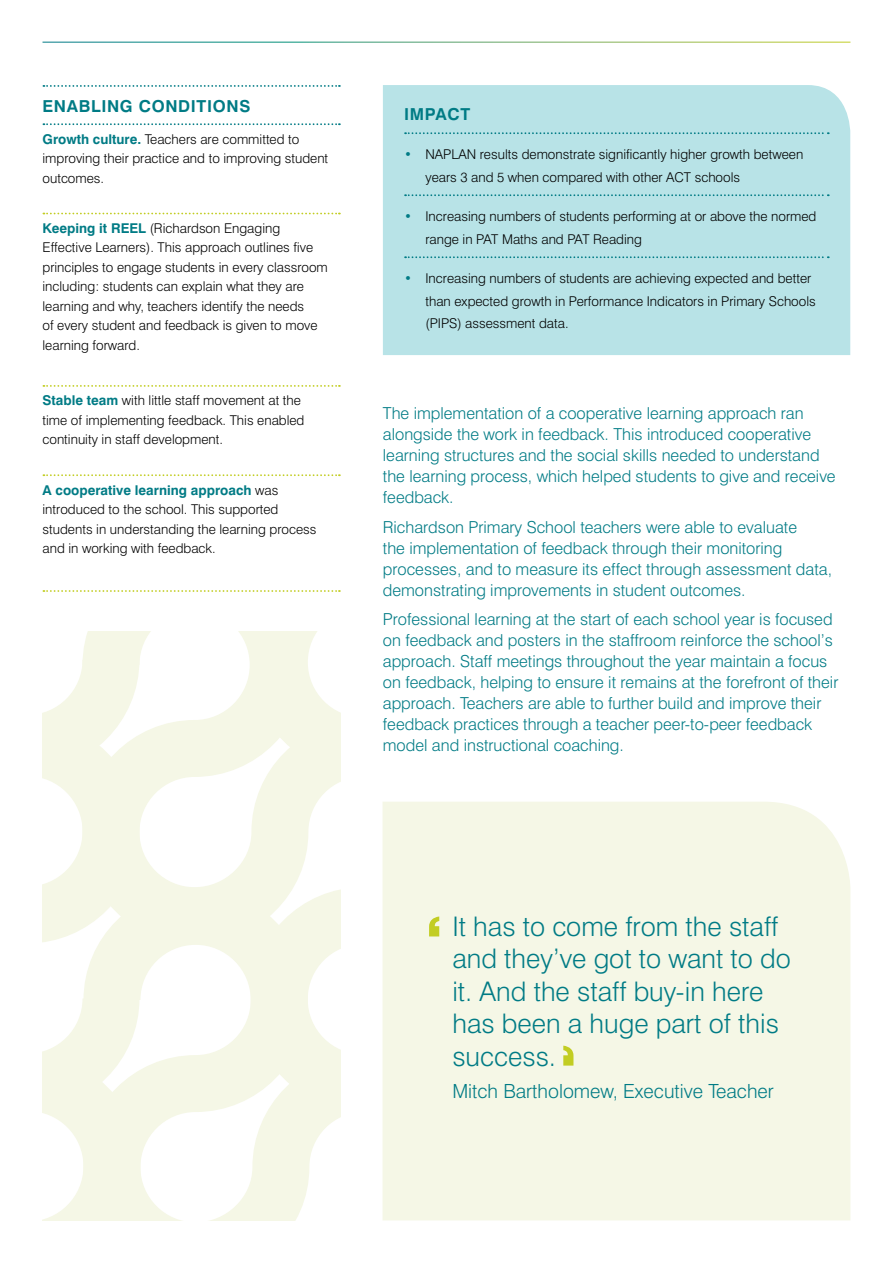
<style>
.page{position:relative;width:893px;height:1263px;background:#fff}
.page>*{position:absolute;margin:0;border:0;box-sizing:border-box;transform-origin:0 0}
.t1{font:300 27px/32.4px "Swiss 721 BT";color:#007b85}
.t2{font:300 19.5px "Swiss 721 BT";color:#007b85}
.t3{font:300 16.5px/21px "Swiss 721 BT";color:#007b85}
.t4{font:700 16.5px "Swiss 721 BT";letter-spacing:.04em;color:#007b85}
.t5{font:300 13.5px/19.5px "Swiss 721 BT";color:#000}
.s1{font-weight:700;color:#007b85}
.s2{color:#007b85}
</style>
<div class="page">
<div style="left:382px;top:802px;width:468px;height:418px;background:#f5f7e6"></div>
<svg style="left:563px;top:1046px;width:10px;height:19px"></svg>
<svg style="left:429px;top:916px;width:10px;height:20px"></svg>
<div style="left:383px;top:85px;width:467px;height:270px;background:#b8e3e7"></div>
<svg style="left:405px;top:132px;width:424px;height:2px"></svg>
<svg style="left:405px;top:194px;width:424px;height:2px"></svg>
<svg style="left:405px;top:256px;width:424px;height:2px"></svg>
<svg style="left:43px;top:85px;width:297px;height:2px"></svg>
<svg style="left:43px;top:123px;width:297px;height:2px"></svg>
<svg style="left:43px;top:213px;width:297px;height:1px"></svg>
<svg style="left:43px;top:385px;width:297px;height:2px"></svg>
<svg style="left:43px;top:474px;width:297px;height:2px"></svg>
<svg style="left:43px;top:590px;width:297px;height:2px"></svg>
<svg style="left:139px;top:774px;width:201px;height:114px"></svg>
<svg style="left:139px;top:631px;width:201px;height:143px"></svg>
<svg style="left:43px;top:887px;width:97px;height:333px"></svg>
<svg style="left:43px;top:631px;width:96px;height:479px;fill:#f5f7e6"></svg>
<svg style="left:83px;top:888px;width:257px;height:332px;fill:#f5f7e6"></svg>
<p class="t4" style="left:43px;top:96px;width:209px">ENABLING CONDITIONS</p>
<p class="t5" style="left:43px;top:129px;width:287px"><span class="s1">Growth culture.</span> Teachers are committed to improving their practice and to improving student outcomes.</p>
<p class="t5" style="left:43px;top:218px;width:287px"><span class="s1">Keeping it REEL</span> (Richardson Engaging Effective Learners). This approach outlines five principles to engage students in every classroom including: students can explain what they are learning and why, teachers identify the needs<br>of every student and feedback is given to move learning forward.</p>
<p class="t5" style="left:43px;top:391px;width:263px"><span class="s1">Stable team</span> with little staff movement at the time of implementing feedback. This enabled continuity in staff development.</p>
<p class="t5" style="left:43px;top:480px;width:275px"><span class="s1">A cooperative learning approach</span> was introduced to the school. This supported students in understanding the learning process and in working with feedback.</p>
<p class="t4" style="left:404px;top:104px;width:68px">IMPACT</p>
<p class="t5" style="left:425px;top:143px;width:379px;line-height:22.5px;text-indent:-21px"><span class="s1">•</span> NAPLAN results demonstrate significantly higher growth between years 3 and 5 when compared with other ACT schools</p>
<p class="t5" style="left:425px;top:205px;width:393px;line-height:22.5px;text-indent:-21px"><span class="s2">•</span> Increasing numbers of students performing at or above the normed range in PAT Maths and PAT Reading</p>
<p class="t5" style="left:425px;top:267px;width:392px;line-height:22.5px;text-indent:-21px"><span class="s2">•</span> Increasing numbers of students are achieving expected and better than expected growth in Performance Indicators in Primary Schools (PIPS) assessment data.</p>
<p class="t3" style="left:383px;top:403px;width:454px">The implementation of a cooperative learning approach ran alongside the work in feedback. This introduced cooperative learning structures and the social skills needed to understand the learning process, which helped students to give and receive feedback.</p>
<p class="t3" style="left:383px;top:516px;width:451px">Richardson Primary School teachers were able to evaluate<br>the implementation of feedback through their monitoring processes, and to measure its effect through assessment data, demonstrating improvements in student outcomes.</p>
<p class="t3" style="left:383px;top:609px;width:457px">Professional learning at the start of each school year is focused on feedback and posters in the staffroom reinforce the school’s approach. Staff meetings throughout the year maintain a focus on feedback, helping to ensure it remains at the forefront of their approach. Teachers are able to further build and improve their feedback practices through a teacher peer-to-peer feedback model and instructional coaching.</p>
<p class="t1" style="left:452px;top:910px;width:340px">It has to come from the staff and they’ve got to want to do it. And the staff buy-in here has been a huge part of this success.</p>
<p class="t2" style="left:452px;top:1079px;width:323px">Mitch Bartholomew, Executive Teacher</p>
</div>
